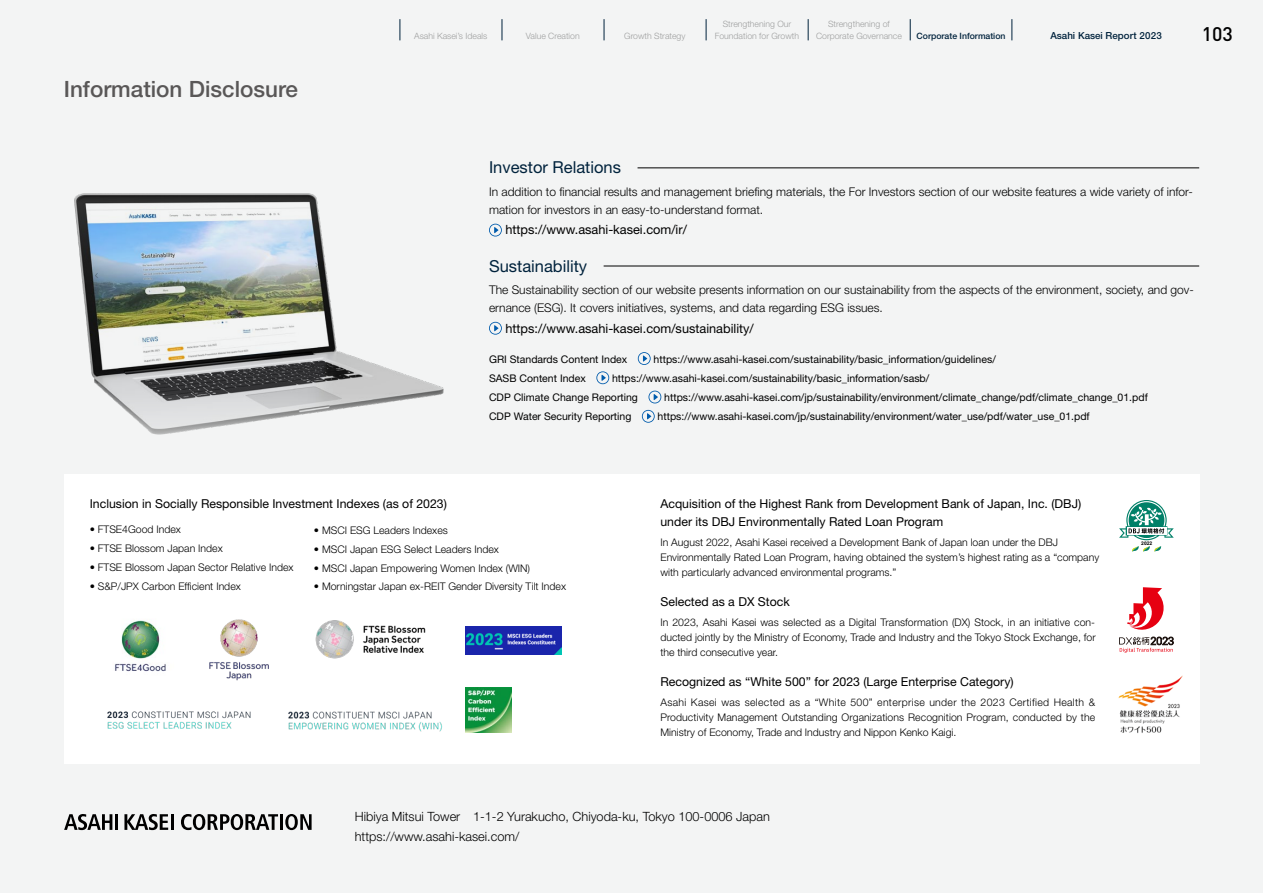
<style>
.page{position:relative;width:1263px;height:893px;background:#f3f4f4}
.page>*{position:absolute;margin:0;border:0;box-sizing:border-box;transform-origin:0 0}
.t1{font:500 22.5px "Helvetica Neue LT Std";color:#595757}
.t2{font:500 19.5px "DIN Pro";color:#000}
.t3{font:16.5px "Helvetica Neue LT Std";color:#00223c}
.t4{font:300 12.75px/19.5px "Helvetica Neue LT Std";color:#000}
.t5{font:12.75px "Helvetica Neue LT Std";color:#000}
.t6{font:12.3px/18px "Helvetica Neue LT Std";color:#000}
.t7{font:300 12px/18px "Helvetica Neue LT Std";color:#000}
.t8{font:300 10.5px/15px "Helvetica Neue LT Std";color:#000;text-align:justify}
.t9{font:10.5px/19.2px "Helvetica Neue LT Std";color:#000}
.t10{font:500 9.75px "Helvetica Neue LT Std";color:#00223c}
.t11{font:300 8.7px/12px "Helvetica Neue LT Std";color:#9fa0a0;text-align:center}
.t12{font:500 8.7px "Helvetica Neue LT Std";color:#00223c}
.t13{font:700 4.95px "Arial";color:#000}
</style>
<div class="page">
<div style="left:64px;top:475px;width:1135px;height:289px;background:#fff"></div>
<img style="left:1118px;top:675px;width:65px;height:59px">
<svg style="left:1132px;top:546px;width:29px;height:6px"></svg>
<svg style="left:1119px;top:500px;width:55px;height:40px"></svg>
<img style="left:74px;top:193px;width:370px;height:242px">
<hr style="left:637px;top:168px;width:562px;height:1px;background:#000">
<svg style="left:489px;top:224px;width:13px;height:13px"></svg>
<hr style="left:604px;top:266px;width:595px;height:1px;background:#000">
<svg style="left:489px;top:322px;width:13px;height:13px"></svg>
<svg style="left:638px;top:352px;width:13px;height:13px"></svg>
<svg style="left:596px;top:371px;width:13px;height:13px"></svg>
<svg style="left:648px;top:391px;width:13px;height:12px"></svg>
<svg style="left:642px;top:410px;width:13px;height:13px"></svg>
<svg style="left:1119px;top:587px;width:54px;height:66px"></svg>
<img style="left:115px;top:620px;width:51px;height:52px">
<img style="left:315px;top:620px;width:111px;height:39px">
<img style="left:209px;top:619px;width:60px;height:62px">
<img style="left:466px;top:687px;width:45px;height:46px">
<img style="left:107px;top:711px;width:144px;height:18px">
<img style="left:288px;top:711px;width:154px;height:21px">
<img style="left:466px;top:626px;width:95px;height:28px">
<svg style="left:502px;top:19px;width:1px;height:21px"></svg>
<svg style="left:400px;top:19px;width:1px;height:21px"></svg>
<svg style="left:604px;top:19px;width:1px;height:21px"></svg>
<svg style="left:706px;top:19px;width:1px;height:21px"></svg>
<svg style="left:808px;top:19px;width:1px;height:21px"></svg>
<svg style="left:910px;top:19px;width:1px;height:21px"></svg>
<svg style="left:1012px;top:19px;width:1px;height:21px"></svg>
<svg style="left:64px;top:814px;width:48px;height:16px"></svg>
<hr style="left:115px;top:814px;width:3px;height:16px;background:#000">
<svg style="left:124px;top:814px;width:44px;height:16px"></svg>
<hr style="left:171px;top:814px;width:3px;height:16px;background:#000">
<svg style="left:181px;top:814px;width:97px;height:16px"></svg>
<hr style="left:280px;top:814px;width:3px;height:16px;background:#000">
<svg style="left:285px;top:814px;width:27px;height:16px"></svg>
<h1 class="t1" style="left:64px;top:75px;width:236px">Information Disclosure</h1>
<p class="t11" style="left:715px;top:18px;width:86px">Strengthening Our<br>Foundation for Growth</p>
<p class="t12" style="left:916px;top:31px;width:90px">Corporate Information</p>
<p class="t11" style="left:816px;top:18px;width:87px">Strengthening of<br>Corporate Governance</p>
<p class="t11" style="left:414px;top:30px;width:75px">Asahi Kasei’s Ideals</p>
<p class="t11" style="left:526px;top:30px;width:55px">Value Creation</p>
<p class="t11" style="left:624px;top:30px;width:63px">Growth Strategy</p>
<p class="t10" style="left:1050px;top:29px;width:113px">Asahi Kasei Report 2023</p>
<h2 class="t2" style="left:1202px;top:18px;width:33px">103</h2>
<h3 class="t3" style="left:489px;top:158px;width:133px">Investor Relations</h3>
<p class="t7" style="left:489px;top:182px;width:705px">In addition to financial results and management briefing materials, the For Investors section of our website features a wide variety of infor&shy;mation for investors in an easy-to-understand format.</p>
<p class="t5" style="left:505px;top:222px;width:183px">https://www.asahi-kasei.com/ir/</p>
<h3 class="t3" style="left:489px;top:256px;width:100px">Sustainability</h3>
<p class="t7" style="left:489px;top:280px;width:706px">The Sustainability section of our website presents information on our sustainability from the aspects of the environment, society, and gov&shy;ernance (ESG). It covers initiatives, systems, and data regarding ESG issues.</p>
<p class="t5" style="left:505px;top:320px;width:250px">https://www.asahi-kasei.com/sustainability/</p>
<p class="t9" style="left:489px;top:349px;width:140px">GRI Standards Content Index</p>
<p class="t9" style="left:653px;top:349px;width:344px">https://www.asahi-kasei.com/sustainability/basic_information/guidelines/</p>
<p class="t9" style="left:489px;top:368px;width:98px">SASB Content Index</p>
<p class="t9" style="left:489px;top:368px;width:442px;text-indent:123px">https://www.asahi-kasei.com/sustainability/basic_information/sasb/<br>CDP Climate Change Reporting</p>
<p class="t9" style="left:664px;top:388px;width:485px">https://www.asahi-kasei.com/jp/sustainability/environment/climate_change/pdf/climate_change_01.pdf</p>
<p class="t9" style="left:489px;top:407px;width:144px">CDP Water Security Reporting</p>
<p class="t9" style="left:658px;top:407px;width:434px">https://www.asahi-kasei.com/jp/sustainability/environment/water_use/pdf/water_use_01.pdf</p>
<p class="t6" style="left:90px;top:495px;width:359px">Inclusion in Socially Responsible Investment Indexes (as of 2023)</p>
<p class="t8" style="left:90px;top:522px;width:93px">• FTSE4Good Index</p>
<p class="t8" style="left:90px;top:541px;width:135px">• FTSE Blossom Japan Index</p>
<p class="t8" style="left:90px;top:559px;width:205px">• FTSE Blossom Japan Sector Relative Index</p>
<p class="t8" style="left:90px;top:578px;width:153px">• S&amp;P/JPX Carbon Efficient Index</p>
<p class="t8" style="left:314px;top:523px;width:136px">• MSCI ESG Leaders Indexes</p>
<p class="t8" style="left:314px;top:541px;width:187px">• MSCI Japan ESG Select Leaders Index</p>
<p class="t8" style="left:314px;top:560px;width:218px">• MSCI Japan Empowering Women Index (WIN)</p>
<p class="t8" style="left:314px;top:579px;width:254px">• Morningstar Japan ex-REIT Gender Diversity Tilt Index</p>
<p class="t6" style="left:660px;top:495px;width:422px">Acquisition of the Highest Rank from Development Bank of Japan, Inc. (DBJ) under its DBJ Environmentally Rated Loan Program</p>
<p class="t8" style="left:660px;top:534px;width:440px;text-align:left">In August 2022, Asahi Kasei received a Development Bank of Japan loan under the DBJ<br>Environmentally Rated Loan Program, having obtained the system’s highest rating as a “company with particularly advanced environmental programs.”</p>
<p class="t6" style="left:660px;top:593px;width:131px">Selected as a DX Stock</p>
<p class="t8" style="left:660px;top:614px;width:437px">In 2023, Asahi Kasei was selected as a Digital Transformation (DX) Stock, in an initiative con&shy;ducted jointly by the Ministry of Economy, Trade and Industry and the Tokyo Stock Exchange, for the third consecutive year.</p>
<p class="t6" style="left:660px;top:673px;width:355px">Recognized as “White 500” for 2023 (Large Enterprise Category)</p>
<p class="t8" style="left:660px;top:694px;width:436px">Asahi Kasei was selected as a “White 500” enterprise under the 2023 Certified Health &amp; Productivity Management Outstanding Organizations Recognition Program, conducted by the Ministry of Economy, Trade and Industry and Nippon Kenko Kaigi.</p>
<p class="t4" style="left:355px;top:807px;width:417px">Hibiya Mitsui Tower 1-1-2 Yurakucho, Chiyoda-ku, Tokyo 100-0006 Japan https://www.asahi-kasei.com/</p>
<p class="t13" style="left:1141px;top:540px;width:13px">2022</p>
</div>
